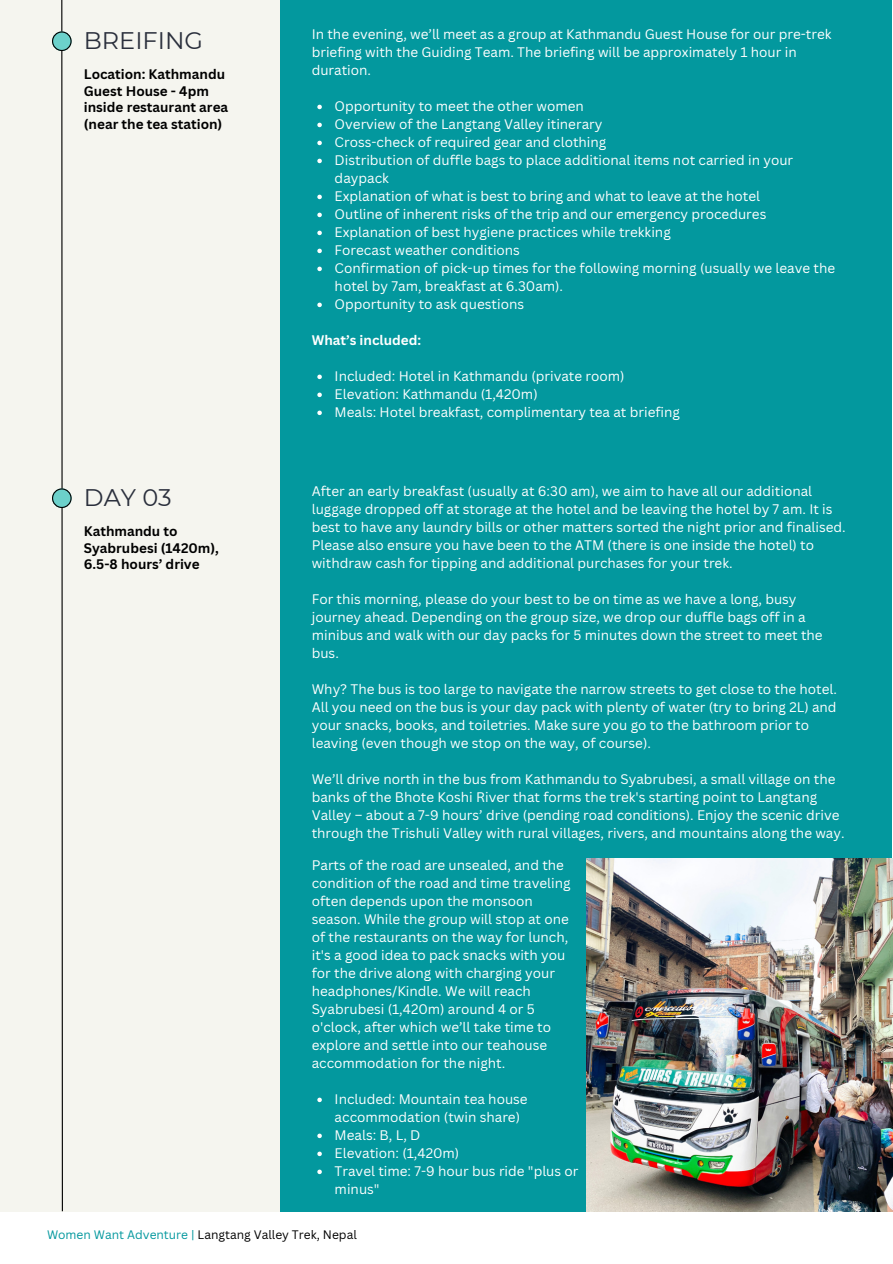
<style>
.page{position:relative;width:893px;height:1264px;background:#fff}
.page>*{position:absolute;margin:0;border:0;box-sizing:border-box;transform-origin:0 0}
.t1{font:24px "Montserrat";color:#2a2f3c}
.t2{font:13.5px/18px "Canva Sans";color:#fff}
.t3{font:700 13.5px/16.8px "Canva Sans";color:#000}
.t4{font:700 13.5px "Canva Sans";color:#fff}
.t5{font:12px "Canva Sans";color:#000}
.s1{color:#03989e}
</style>
<div class="page">
<div style="left:0;top:0;width:280px;height:1211px;background:#f5f5ef"></div>
<div style="left:280px;top:0;width:612px;height:1211px;background:#03989e"></div>
<svg style="left:317px;top:105px;width:5px;height:4px"></svg>
<svg style="left:317px;top:123px;width:5px;height:4px"></svg>
<svg style="left:317px;top:141px;width:5px;height:4px"></svg>
<svg style="left:317px;top:159px;width:5px;height:4px"></svg>
<svg style="left:317px;top:195px;width:5px;height:4px"></svg>
<svg style="left:317px;top:213px;width:5px;height:4px"></svg>
<svg style="left:317px;top:231px;width:5px;height:4px"></svg>
<svg style="left:317px;top:249px;width:5px;height:4px"></svg>
<svg style="left:317px;top:267px;width:5px;height:4px"></svg>
<svg style="left:317px;top:302px;width:5px;height:5px"></svg>
<svg style="left:317px;top:374px;width:5px;height:5px"></svg>
<svg style="left:317px;top:392px;width:5px;height:5px"></svg>
<svg style="left:317px;top:410px;width:5px;height:5px"></svg>
<svg style="left:52px;top:0;width:19px;height:1212px"></svg>
<svg style="left:317px;top:1097px;width:5px;height:5px"></svg>
<svg style="left:317px;top:1133px;width:5px;height:5px"></svg>
<svg style="left:317px;top:1151px;width:5px;height:5px"></svg>
<svg style="left:317px;top:1169px;width:5px;height:5px"></svg>
<img style="left:586px;top:858px;width:306px;height:353px">
<p class="t1" style="left:84px;top:25px;width:121px">BREIFING</p>
<p class="t3" style="left:84px;top:65px;width:146px">Location: Kathmandu<br>Guest House - 4pm inside restaurant area (near the tea station)</p>
<p class="t1" style="left:84px;top:482px;width:89px">DAY 03</p>
<p class="t3" style="left:84px;top:522px;width:137px">Kathmandu to<br>Syabrubesi (1420m),<br>6.5-8 hours’ drive</p>
<p class="t2" style="left:312px;top:25px;width:521px">In the evening, we’ll meet as a group at Kathmandu Guest House for our pre-trek briefing with the Guiding Team. The briefing will be approximately 1 hour in duration.</p>
<p class="t2" style="left:334px;top:97px;width:251px">Opportunity to meet the other women</p>
<p class="t2" style="left:334px;top:115px;width:269px">Overview of the Langtang Valley itinerary</p>
<p class="t2" style="left:334px;top:133px;width:273px">Cross-check of required gear and clothing</p>
<p class="t2" style="left:334px;top:151px;width:460px">Distribution of duffle bags to place additional items not carried in your daypack</p>
<p class="t2" style="left:334px;top:187px;width:427px">Explanation of what is best to bring and what to leave at the hotel</p>
<p class="t2" style="left:334px;top:205px;width:433px">Outline of inherent risks of the trip and our emergency procedures</p>
<p class="t2" style="left:334px;top:223px;width:337px">Explanation of best hygiene practices while trekking</p>
<p class="t2" style="left:334px;top:241px;width:187px">Forecast weather conditions</p>
<p class="t2" style="left:334px;top:259px;width:502px">Confirmation of pick-up times for the following morning (usually we leave the hotel by 7am, breakfast at 6.30am).</p>
<p class="t2" style="left:334px;top:295px;width:191px">Opportunity to ask questions</p>
<p class="t4" style="left:312px;top:331px;width:111px">What’s included:</p>
<p class="t2" style="left:334px;top:367px;width:291px">Included: Hotel in Kathmandu (private room)</p>
<p class="t2" style="left:334px;top:385px;width:204px">Elevation: Kathmandu (1,420m)</p>
<p class="t2" style="left:334px;top:403px;width:347px">Meals: Hotel breakfast, complimentary tea at briefing</p>
<p class="t2" style="left:312px;top:482px;width:535px">After an early breakfast (usually at 6:30 am), we aim to have all our additional luggage dropped off at storage at the hotel and be leaving the hotel by 7 am. It is best to have any laundry bills or other matters sorted the night prior and finalised.<br>Please also ensure you have been to the ATM (there is one inside the hotel) to withdraw cash for tipping and additional purchases for your trek.</p>
<p class="t2" style="left:312px;top:590px;width:512px">For this morning, please do your best to be on time as we have a long, busy journey ahead. Depending on the group size, we drop our duffle bags off in a minibus and walk with our day packs for 5 minutes down the street to meet the bus.</p>
<p class="t2" style="left:312px;top:680px;width:527px">Why? The bus is too large to navigate the narrow streets to get close to the hotel.<br>All you need on the bus is your day pack with plenty of water (try to bring 2L) and your snacks, books, and toiletries. Make sure you go to the bathroom prior to leaving (even though we stop on the way, of course).</p>
<p class="t2" style="left:312px;top:770px;width:534px">We’ll drive north in the bus from Kathmandu to Syabrubesi, a small village on the banks of the Bhote Koshi River that forms the trek's starting point to Langtang Valley – about a 7-9 hours’ drive (pending road conditions). Enjoy the scenic drive through the Trishuli Valley with rural villages, rivers, and mountains along the way.</p>
<p class="t2" style="left:312px;top:856px;width:260px">Parts of the road are unsealed, and the condition of the road and time traveling often depends upon the monsoon season. While the group will stop at one of the restaurants on the way for lunch, it's a good idea to pack snacks with you for the drive along with charging your headphones/Kindle. We will reach Syabrubesi (1,420m) around 4 or 5 o'clock, after which we’ll take time to explore and settle into our teahouse accommodation for the night.</p>
<p class="t2" style="left:334px;top:1090px;width:194px">Included: Mountain tea house accommodation (twin share)</p>
<p class="t2" style="left:334px;top:1126px;width:87px">Meals: B, L, D</p>
<p class="t2" style="left:334px;top:1144px;width:126px">Elevation: (1,420m)</p>
<p class="t2" style="left:334px;top:1162px;width:245px">Travel time: 7-9 hour bus ride "plus or minus"</p>
<p class="t5" style="left:47px;top:1225px;width:311px"><span class="s1">Women Want Adventure |</span> Langtang Valley Trek, Nepal</p>
</div>
